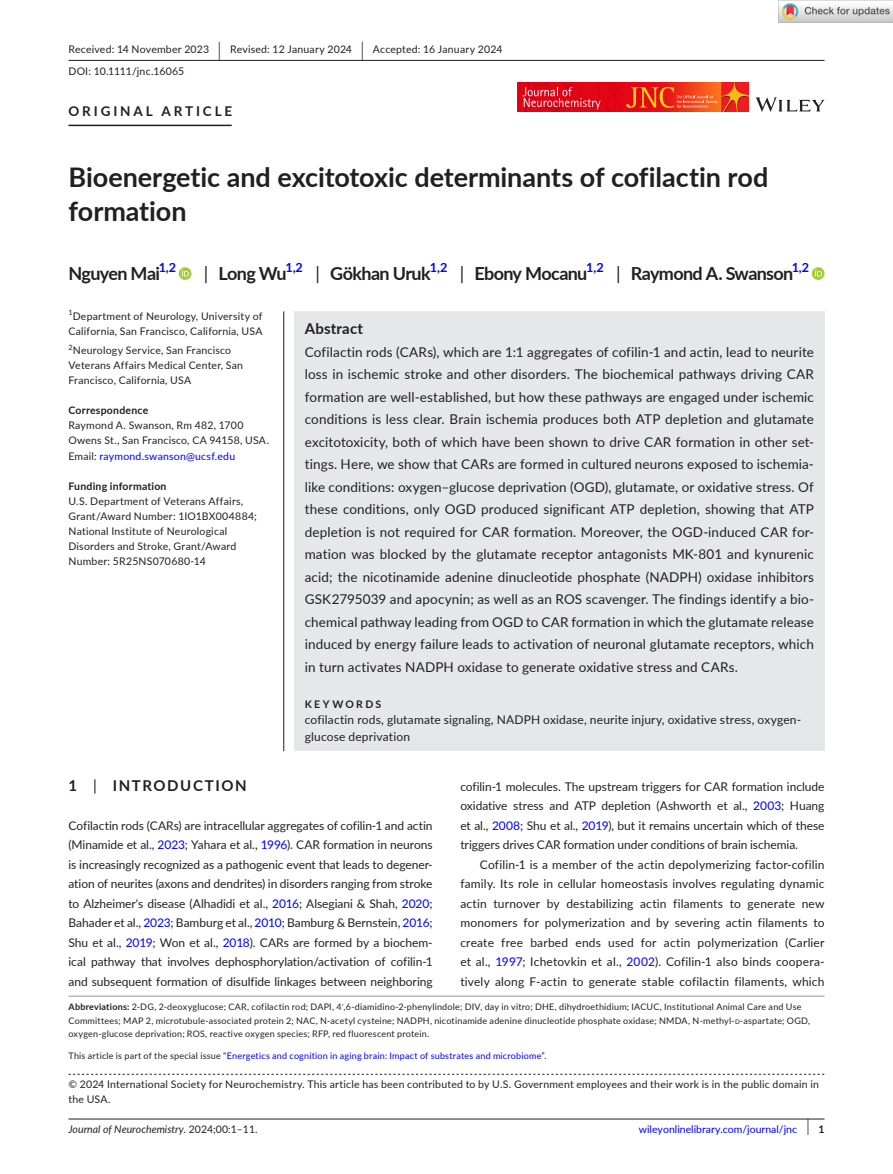
<style>
.page{position:relative;width:893px;height:1174px;background:#fff}
.page>*{position:absolute;margin:0;border:0;box-sizing:border-box;transform-origin:0 0}
.t1{font:700 27px/34.5px "Lato";letter-spacing:-.005em;color:#231f20}
.t2{font:700 18px "Lato";letter-spacing:-.035em;color:#231f20}
.t3{font:700 15px "Lato";letter-spacing:.1em;color:#231f20}
.t4{font:700 15px "Lato";letter-spacing:.015em;color:#231f20}
.t5{font:13.5px/22.5px "Lato";letter-spacing:.01em;color:#231f20;text-align:justify}
.t6{font:700 13.5px "Lato";letter-spacing:.215em;color:#231f20}
.t7{font:700 12.6px "Lato";color:#00f}
.t8{font:12px/19.5px "Lato";letter-spacing:.01em;color:#231f20;text-align:justify}
.t9{font:10.5px/15px "Lato";letter-spacing:.02em;color:#231f20}
.t10{font:italic 10.5px "Lato";color:#231f20}
.t11{font:10.5px "Lato";color:#00f}
.t12{font:700 10.5px "Lato";letter-spacing:.02em;color:#231f20}
.t13{font:700 10.5px "Lato";letter-spacing:.22em;color:#231f20}
.t14{font:9px/13.5px "Lato";letter-spacing:.025em;color:#231f20}
.t15{font:9px "Lato";letter-spacing:.025em;color:#00f}
.t16{font:7.35px "Lato";color:#231f20}
.s1{font-size:19.65px}
.s2{font-weight:400}
.s3{color:#00f}
.s4{font-weight:700}
.s5{font-family:"STIX"}
.s6{font-size:6.3px}
.s7{color:#231f20}
.s8{font-style:normal}
.s9{font-size:17.4px;color:#231f20}
.s10{font-weight:700;color:#231f20}
</style>
<div class="page">
<hr style="left:68px;top:1118px;width:756px;height:1px;background:#231f20">
<svg style="left:756px;top:97px;width:68px;height:15px"></svg>
<img style="left:518px;top:83px;width:230px;height:29px">
<svg style="left:523px;top:87px;width:78px;height:22px;background:#e32e3c"></svg>
<svg style="left:626px;top:87px;width:91px;height:21px;background:#f04f23"></svg>
<hr style="left:68px;top:60px;width:756px;height:1px;background:#231f20">
<hr style="left:68px;top:125px;width:164px;height:1px;background:#231f20">
<svg style="left:179px;top:267px;width:12px;height:13px"></svg>
<svg style="left:182px;top:269px;width:7px;height:7px"></svg>
<svg style="left:812px;top:267px;width:12px;height:13px"></svg>
<svg style="left:815px;top:269px;width:7px;height:7px"></svg>
<svg style="left:68px;top:1073px;width:756px;height:1px"></svg>
<hr style="left:68px;top:995px;width:756px;height:1px;background:#939598">
<div style="left:294px;top:311px;width:530px;height:440px;background:#e6e7e9"></div>
<hr style="left:283px;top:311px;width:1px;height:440px;background:#231f20">
<img style="left:779px;top:0;width:114px;height:23px">
<p class="t9" style="left:68px;top:38px;width:435px;line-height:21.8px">Received: 14 November 2023 <span class="s1">|</span> Revised: 12 January 2024 <span class="s1">|</span> Accepted: 16 January 2024<br>DOI: 10.1111/jnc.16065</p>
<p class="t6" style="left:68px;top:101px;width:165px">ORIGINAL ARTICLE</p>
<h1 class="t1" style="left:68px;top:159px;width:701px">Bioenergetic and excitotoxic determinants of cofilactin rod formation</h1>
<h2 class="t2" style="left:68px;top:260px;width:93px">Nguyen Mai</h2>
<p class="t7" style="left:159px;top:258px;width:19px">1,2</p>
<h2 class="t2" style="left:204px;top:260px;width:85px"><span class="s2">|</span> Long Wu</h2>
<p class="t7" style="left:286px;top:258px;width:19px">1,2</p>
<h2 class="t2" style="left:315px;top:260px;width:117px"><span class="s2">|</span> Gökhan Uruk</h2>
<p class="t7" style="left:430px;top:258px;width:19px">1,2</p>
<h2 class="t2" style="left:460px;top:260px;width:129px"><span class="s2">|</span> Ebony Mocanu</h2>
<p class="t7" style="left:586px;top:258px;width:19px">1,2</p>
<h2 class="t2" style="left:616px;top:260px;width:179px"><span class="s2">|</span> Raymond A. Swanson</h2>
<p class="t7" style="left:792px;top:258px;width:19px">1,2</p>
<p class="t16" style="left:68px;top:307px;width:6px">1</p>
<p class="t9" style="left:68px;top:308px;width:196px;text-align:center">Department of Neurology, University of<br>California, San Francisco, California, USA</p>
<p class="t16" style="left:68px;top:342px;width:6px">2</p>
<p class="t9" style="left:68px;top:343px;width:176px;text-indent:4px">Neurology Service, San Francisco<br>Veterans Affairs Medical Center, San<br>Francisco, California, USA</p>
<p class="t12" style="left:68px;top:403px;width:81px">Correspondence</p>
<p class="t9" style="left:68px;top:418px;width:202px">Raymond A. Swanson, Rm 482, 1700<br>Owens St., San Francisco, CA 94158, USA.<br>Email: <span class="s3">raymond.swanson@ucsf.edu</span></p>
<p class="t12" style="left:68px;top:478px;width:100px">Funding information</p>
<p class="t9" style="left:68px;top:493px;width:190px">U.S. Department of Veterans Affairs, Grant/Award Number: 1IO1BX004884; National Institute of Neurological Disorders and Stroke, Grant/Award Number: 5R25NS070680-14</p>
<p class="t4" style="left:305px;top:317px;width:60px">Abstract</p>
<p class="t5" style="left:305px;top:340px;width:511px">Cofilactin rods (CARs), which are 1:1 aggregates of cofilin-1 and actin, lead to neurite loss in ischemic stroke and other disorders. The biochemical pathways driving CAR formation are well-established, but how these pathways are engaged under ischemic conditions is less clear. Brain ischemia produces both ATP depletion and glutamate excitotoxicity, both of which have been shown to drive CAR formation in other set&shy;tings. Here, we show that CARs are formed in cultured neurons exposed to ischemia&shy;like conditions: oxygen–glucose deprivation (OGD), glutamate, or oxidative stress. Of these conditions, only OGD produced significant ATP depletion, showing that ATP depletion is not required for CAR formation. Moreover, the OGD-induced CAR for&shy;mation was blocked by the glutamate receptor antagonists MK-801 and kynurenic acid; the nicotinamide adenine dinucleotide phosphate (NADPH) oxidase inhibitors GSK2795039 and apocynin; as well as an ROS scavenger. The findings identify a bio&shy;chemical pathway leading from OGD to CAR formation in which the glutamate release induced by energy failure leads to activation of neuronal glutamate receptors, which in turn activates NADPH oxidase to generate oxidative stress and CARs.</p>
<p class="t13" style="left:305px;top:696px;width:78px">KEYWORDS</p>
<p class="t8" style="left:305px;top:711px;width:498px;line-height:16.5px">cofilactin rods, glutamate signaling, NADPH oxidase, neurite injury, oxidative stress, oxygen&shy;glucose deprivation</p>
<p class="t3" style="left:68px;top:774px;width:180px">1 <span class="s2">|</span> INTRODUCTION</p>
<p class="t8" style="left:68px;top:815px;width:366px">Cofilactin rods (CARs) are intracellular aggregates of cofilin-1 and actin (Minamide et al., <span class="s3">2023</span>; Yahara et al., <span class="s3">1996</span>). CAR formation in neurons is increasingly recognized as a pathogenic event that leads to degener&shy;ation of neurites (axons and dendrites) in disorders ranging from stroke to Alzheimer's disease (Alhadidi et al., <span class="s3">2016</span>; Alsegiani &amp; Shah, <span class="s3">2020</span>; Bahader et al., <span class="s3">2023</span>; Bamburg et al., <span class="s3">2010</span>; Bamburg &amp; Bernstein, <span class="s3">2016</span>; Shu et al., <span class="s3">2019</span>; Won et al., <span class="s3">2018</span>). CARs are formed by a biochem&shy;ical pathway that involves dephosphorylation/activation of cofilin-1 and subsequent formation of disulfide linkages between neighboring</p>
<p class="t8" style="left:460px;top:776px;width:366px">cofilin-1 molecules. The upstream triggers for CAR formation include oxidative stress and ATP depletion (Ashworth et al., <span class="s3">2003</span>; Huang et al., <span class="s3">2008</span>; Shu et al., <span class="s3">2019</span>), but it remains uncertain which of these triggers drives CAR formation under conditions of brain ischemia.</p>
<p class="t8" style="left:460px;top:854px;width:366px;text-indent:20px">Cofilin-1 is a member of the actin depolymerizing factor-cofilin family. Its role in cellular homeostasis involves regulating dynamic actin turnover by destabilizing actin filaments to generate new monomers for polymerization and by severing actin filaments to create free barbed ends used for actin polymerization (Carlier et al., <span class="s3">1997</span>; Ichetovkin et al., <span class="s3">2002</span>). Cofilin-1 also binds coopera&shy;tively along F-actin to generate stable cofilactin filaments, which</p>
<p class="t14" style="left:68px;top:999px;width:743px"><span class="s4">Abbreviations:</span> 2-DG, 2-deoxyglucose; CAR, cofilactin rod; DAPI, 4<span class="s5">′</span>,6-diamidino-2-phenylindole; DIV, day in vitro; DHE, dihydroethidium; IACUC, Institutional Animal Care and Use<br>Committees; MAP 2, microtubule-associated protein 2; NAC, N-acetyl cysteine; NADPH, nicotinamide adenine dinucleotide phosphate oxidase; NMDA, N-methyl-<span class="s6">d</span>-aspartate; OGD, oxygen-glucose deprivation; ROS, reactive oxygen species; RFP, red fluorescent protein.</p>
<p class="t15" style="left:68px;top:1049px;width:480px"><span class="s7">This article is part of the special issue “</span>Energetics and cognition in aging brain: Impact of substrates and microbiome<span class="s7">”.</span></p>
<p class="t9" style="left:68px;top:1076px;width:752px">© 2024 International Society for Neurochemistry. This article has been contributed to by U.S. Government employees and their work is in the public domain in the USA.</p>
<p class="t10" style="left:68px;top:1121px;width:191px">Journal of Neurochemistry. <span class="s8">2024;00:1–11.</span></p>
<p class="t11" style="left:639px;top:1121px;width:187px">wileyonlinelibrary.com/journal/jnc <span class="s9">|</span> <span class="s10">1</span></p>
</div>
